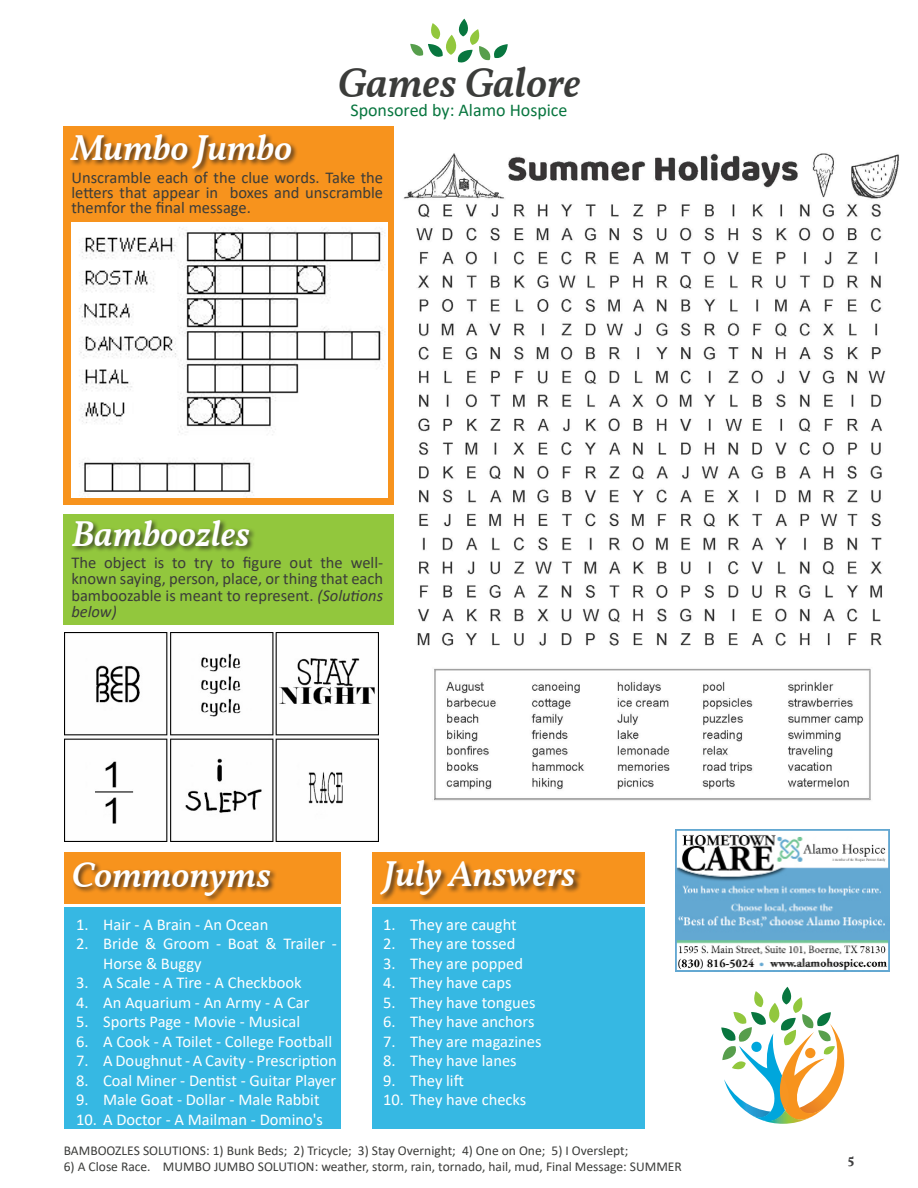
<style>
.page{position:relative;width:918px;height:1188px;background:#fff}
.page>*{position:absolute;margin:0;border:0;box-sizing:border-box;transform-origin:0 0}
.Title_Article{font:italic 600 42px "Vollkorn";color:#3b3c3a}
._33_Header_gray_Bitt{font:italic 600 36px "Vollkorn";color:#fff}
.t1{font:18px "Calibri";color:#08763f}
.t2{font:16.5px/19.5px "Calibri";color:#fff}
.Body_Text_Intro{font:16.5px/16.5px "Calibri";color:#3b3c3a;text-align:justify}
.t3{font:13.5px "Calibri";color:#3b3c3a}
._9_Content_gray_Sour{font:700 13.5px "Vollkorn";color:#3e3e3f}
.s1{font-style:italic}
</style>
<div class="page">
<div style="left:64px;top:907px;width:277px;height:221px;background:#36b8e3"></div>
<div style="left:372px;top:852px;width:272px;height:51px;background:#f7931d"></div>
<div style="left:372px;top:907px;width:272px;height:221px;background:#36b8e3"></div>
<div style="left:64px;top:852px;width:277px;height:51px;background:#f7931d"></div>
<div style="left:64px;top:126px;width:330px;height:379px;background:#f7931d"></div>
<div style="left:72px;top:861px;width:205px;height:41px;background:#231f20;opacity:.75"></div>
<div style="left:379px;top:859px;width:203px;height:43px;background:#231f20;opacity:.75"></div>
<div style="left:64px;top:514px;width:330px;height:111px;background:#92c73d"></div>
<div style="left:71px;top:518px;width:185px;height:35px;background:#231f20;opacity:.75"></div>
<img style="left:676px;top:829px;width:214px;height:143px">
<svg style="left:721px;top:987px;width:123px;height:137px"></svg>
<svg style="left:410px;top:19px;width:98px;height:44px"></svg>
<div style="left:69px;top:132px;width:230px;height:43px;background:#231f20;opacity:.75"></div>
<img style="left:64px;top:632px;width:315px;height:210px">
<img style="left:403px;top:153px;width:496px;height:648px">
<img style="left:71px;top:223px;width:317px;height:274px">
<p class="_33_Header_gray_Bitt" style="left:71px;top:120px;width:222px">Mumbo Jumbo</p>
<p class="Title_Article" style="left:337px;top:51px;width:245px">Games Galore</p>
<p class="t1" style="left:350px;top:97px;width:219px">Sponsored by: Alamo Hospice</p>
<p class="Body_Text_Intro" style="left:71px;top:170px;width:313px;line-height:15px">Unscramble each of the clue words. Take the letters that appear in boxes and unscramble themfor the final message.</p>
<p class="_33_Header_gray_Bitt" style="left:71px;top:507px;width:180px">Bamboozles</p>
<p class="Body_Text_Intro" style="left:71px;top:554px;width:313px">The object is to try to figure out the well&shy;known saying, person, place, or thing that each bamboozable is meant to represent. <span class="s1">(Solutions below)</span></p>
<p class="_33_Header_gray_Bitt" style="left:71px;top:847px;width:201px">Commonyms</p>
<p class="t2" style="left:76px;top:914px;width:194px">1. Hair - A Brain - An Ocean</p>
<p class="t2" style="left:103px;top:934px;width:235px;text-indent:-27px">2. Bride &amp; Groom - Boat &amp; Trailer -<br>Horse &amp; Buggy</p>
<p class="t2" style="left:76px;top:973px;width:227px">3. A Scale - A Tire - A Checkbook</p>
<p class="t2" style="left:76px;top:992px;width:235px">4. An Aquarium - An Army - A Car</p>
<p class="t2" style="left:76px;top:1012px;width:226px">5. Sports Page - Movie - Musical</p>
<p class="t2" style="left:76px;top:1031px;width:258px">6. A Cook - A Toilet - College Football</p>
<p class="t2" style="left:76px;top:1051px;width:262px">7. A Doughnut - A Cavity - Prescription</p>
<p class="t2" style="left:76px;top:1070px;width:262px">8. Coal Miner - Dentist - Guitar Player</p>
<p class="t2" style="left:76px;top:1090px;width:245px">9. Male Goat - Dollar - Male Rabbit</p>
<p class="t2" style="left:76px;top:1109px;width:248px">10. A Doctor - A Mailman - Domino's</p>
<p class="_33_Header_gray_Bitt" style="left:383px;top:847px;width:194px">July Answers</p>
<p class="t2" style="left:383px;top:914px;width:135px">1. They are caught</p>
<p class="t2" style="left:383px;top:934px;width:134px">2. They are tossed</p>
<p class="t2" style="left:383px;top:953px;width:141px">3. They are popped</p>
<p class="t2" style="left:383px;top:973px;width:130px">4. They have caps</p>
<p class="t2" style="left:383px;top:992px;width:154px">5. They have tongues</p>
<p class="t2" style="left:383px;top:1012px;width:153px">6. They have anchors</p>
<p class="t2" style="left:383px;top:1031px;width:160px">7. They are magazines</p>
<p class="t2" style="left:383px;top:1051px;width:135px">8. They have lanes</p>
<p class="t2" style="left:383px;top:1070px;width:82px">9. They lift</p>
<p class="t2" style="left:383px;top:1090px;width:145px">10. They have checks</p>
<p class="t3" style="left:64px;top:1141px;width:566px">BAMBOOZLES SOLUTIONS: 1) Bunk Beds; 2) Tricycle; 3) Stay Overnight; 4) One on One; 5) I Overslept;</p>
<p class="t3" style="left:64px;top:1157px;width:620px">6) A Close Race. MUMBO JUMBO SOLUTION: weather, storm, rain, tornado, hail, mud, Final Message: SUMMER</p>
<p class="_9_Content_gray_Sour" style="left:848px;top:1149px;width:8px">5</p>
</div>
